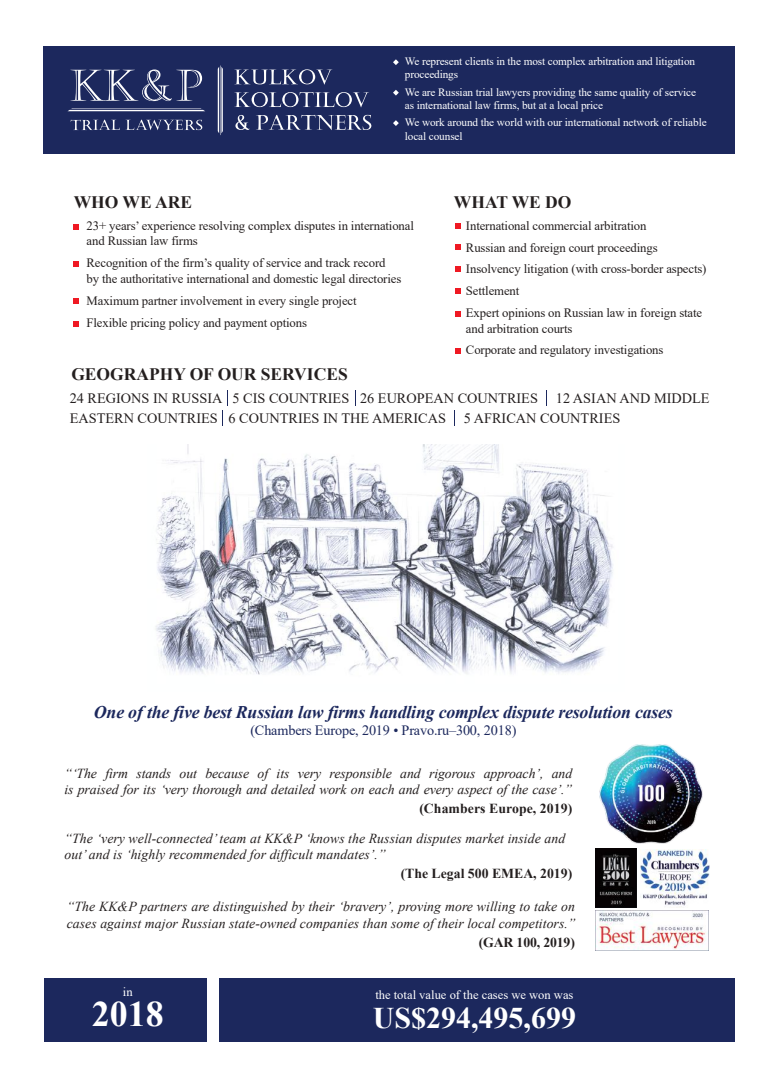
<style>
.page{position:relative;width:780px;height:1088px;background:#fff}
.page>*{position:absolute;margin:0;border:0;box-sizing:border-box;transform-origin:0 0}
.t1{font:700 35.88px "Times New Roman";color:#fff}
.t2{font:700 30px "Times New Roman";color:#fff}
.t3{font:italic 700 17.75px "Times New Roman";letter-spacing:-.01em;color:#1c285d}
.t4{font:700 17.5px "Times New Roman";color:#241f1f}
.t5{font:14.25px "Times New Roman";color:#241f1f}
.t6{font:14.25px "Times New Roman";letter-spacing:-.01em;color:#1c285d}
.t7{font:italic 13.75px/16.5px "Times New Roman";letter-spacing:.005em;color:#241f1f}
.t8{font:700 13.75px "Times New Roman";color:#241f1f}
.t9{font:12.75px/21.9px "Times New Roman";letter-spacing:-.01em;color:#241f1f}
.t10{font:12.5px "Times New Roman";color:#fff}
.t11{font:11.25px/13.5px "Times New Roman";letter-spacing:-.01em;color:#fff}
</style>
<div class="page">
<img style="left:155px;top:444px;width:458px;height:231px">
<div style="left:44px;top:978px;width:163px;height:63px;background:#1c285d"></div>
<div style="left:219px;top:978px;width:515px;height:63px;background:#1c285d"></div>
<svg style="left:355px;top:390px;width:1px;height:15px"></svg>
<svg style="left:546px;top:390px;width:1px;height:15px"></svg>
<svg style="left:222px;top:390px;width:6px;height:35px"></svg>
<svg style="left:454px;top:410px;width:1px;height:15px"></svg>
<div style="left:43px;top:46px;width:691px;height:108px;background:#1c285d"></div>
<svg style="left:70px;top:70px;width:132px;height:31px"></svg>
<svg style="left:234px;top:69px;width:98px;height:16px"></svg>
<svg style="left:234px;top:92px;width:135px;height:15px"></svg>
<svg style="left:235px;top:115px;width:14px;height:15px"></svg>
<svg style="left:256px;top:115px;width:115px;height:15px"></svg>
<svg style="left:71px;top:120px;width:131px;height:10px"></svg>
<svg style="left:218px;top:65px;width:5px;height:70px"></svg>
<svg style="left:68px;top:108px;width:137px;height:3px"></svg>
<svg style="left:73px;top:224px;width:6px;height:6px"></svg>
<svg style="left:73px;top:261px;width:6px;height:6px"></svg>
<svg style="left:73px;top:298px;width:6px;height:6px"></svg>
<svg style="left:455px;top:223px;width:6px;height:5px"></svg>
<svg style="left:455px;top:266px;width:6px;height:6px"></svg>
<svg style="left:455px;top:311px;width:6px;height:6px"></svg>
<svg style="left:455px;top:348px;width:6px;height:6px"></svg>
<svg style="left:73px;top:321px;width:6px;height:6px"></svg>
<svg style="left:455px;top:245px;width:6px;height:5px"></svg>
<svg style="left:455px;top:288px;width:6px;height:5px"></svg>
<img style="left:640px;top:850px;width:69px;height:57px">
<img style="left:595px;top:849px;width:41px;height:58px">
<img style="left:595px;top:910px;width:113px;height:40px">
<svg style="left:393px;top:59px;width:6px;height:6px"></svg>
<svg style="left:393px;top:120px;width:6px;height:6px"></svg>
<svg style="left:393px;top:90px;width:6px;height:6px"></svg>
<img style="left:599px;top:744px;width:103px;height:99px">
<p class="t11" style="left:405px;top:54px;width:292px">We represent clients in the most complex arbitration and litigation proceedings</p>
<p class="t11" style="left:405px;top:85px;width:293px">We are Russian trial lawyers providing the same quality of service as international law firms, but at a local price</p>
<p class="t11" style="left:405px;top:116px;width:303px">We work around the world with our international network of reliable local counsel</p>
<h3 class="t4" style="left:74px;top:189px;width:120px">WHO WE ARE</h3>
<p class="t9" style="left:87px;top:217px;width:329px;line-height:15.2px">23+ years’ experience resolving complex disputes in international and Russian law firms</p>
<p class="t9" style="left:87px;top:255px;width:316px;line-height:15.2px">Recognition of the firm’s quality of service and track record by the authoritative international and domestic legal directories</p>
<p class="t9" style="left:87px;top:289px;width:271px;line-height:22.2px">Maximum partner involvement in every single project<br>Flexible pricing policy and payment options</p>
<h3 class="t4" style="left:71px;top:361px;width:278px">GEOGRAPHY OF OUR SERVICES</h3>
<h3 class="t4" style="left:454px;top:189px;width:119px">WHAT WE DO</h3>
<p class="t9" style="left:466px;top:214px;width:242px">International commercial arbitration<br>Russian and foreign court proceedings Insolvency litigation (with cross-border aspects)<br>Settlement<br>Expert opinions on Russian law in foreign state</p>
<p class="t9" style="left:466px;top:317px;width:199px">and arbitration courts<br>Corporate and regulatory investigations</p>
<p class="t5" style="left:70px;top:388px;width:470px">24 REGIONS IN RUSSIA 5 CIS COUNTRIES 26 EUROPEAN COUNTRIES</p>
<p class="t5" style="left:556px;top:388px;width:155px">12 ASIAN AND MIDDLE</p>
<p class="t5" style="left:70px;top:408px;width:378px">EASTERN COUNTRIES 6 COUNTRIES IN THE AMERICAS</p>
<p class="t5" style="left:464px;top:408px;width:158px">5 AFRICAN COUNTRIES</p>
<h3 class="t3" style="left:94px;top:700px;width:580px">One of the five best Russian law firms handling complex dispute resolution cases</h3>
<p class="t6" style="left:250px;top:720px;width:267px">(Chambers Europe, 2019 • Pravo.ru–300, 2018)</p>
<p class="t7" style="left:64px;top:764px;width:509px">“‘The firm stands out because of its very responsible and rigorous approach’, and is praised for its ‘very thorough and detailed work on each and every aspect of the case’.”</p>
<p class="t8" style="left:419px;top:799px;width:154px">(Chambers Europe, 2019)</p>
<p class="t7" style="left:64px;top:829px;width:502px">“The ‘very well-connected’ team at KK&amp;P ‘knows the Russian disputes market inside and out’ and is ‘highly recommended for difficult mandates’.”</p>
<p class="t8" style="left:400px;top:863px;width:173px">(The Legal 500 EMEA, 2019)</p>
<p class="t7" style="left:67px;top:898px;width:510px">“The KK&amp;P partners are distinguished by their ‘bravery’, proving more willing to take on cases against major Russian state-owned companies than some of their local competitors.”</p>
<p class="t8" style="left:478px;top:932px;width:98px">(GAR 100, 2019)</p>
<p class="t10" style="left:123px;top:983px;width:11px">in</p>
<h1 class="t1" style="left:92px;top:988px;width:73px">2018</h1>
<p class="t10" style="left:375px;top:986px;width:200px">the total value of the cases we won was</p>
<h2 class="t2" style="left:372px;top:996px;width:205px">US$294,495,699</h2>
</div>
